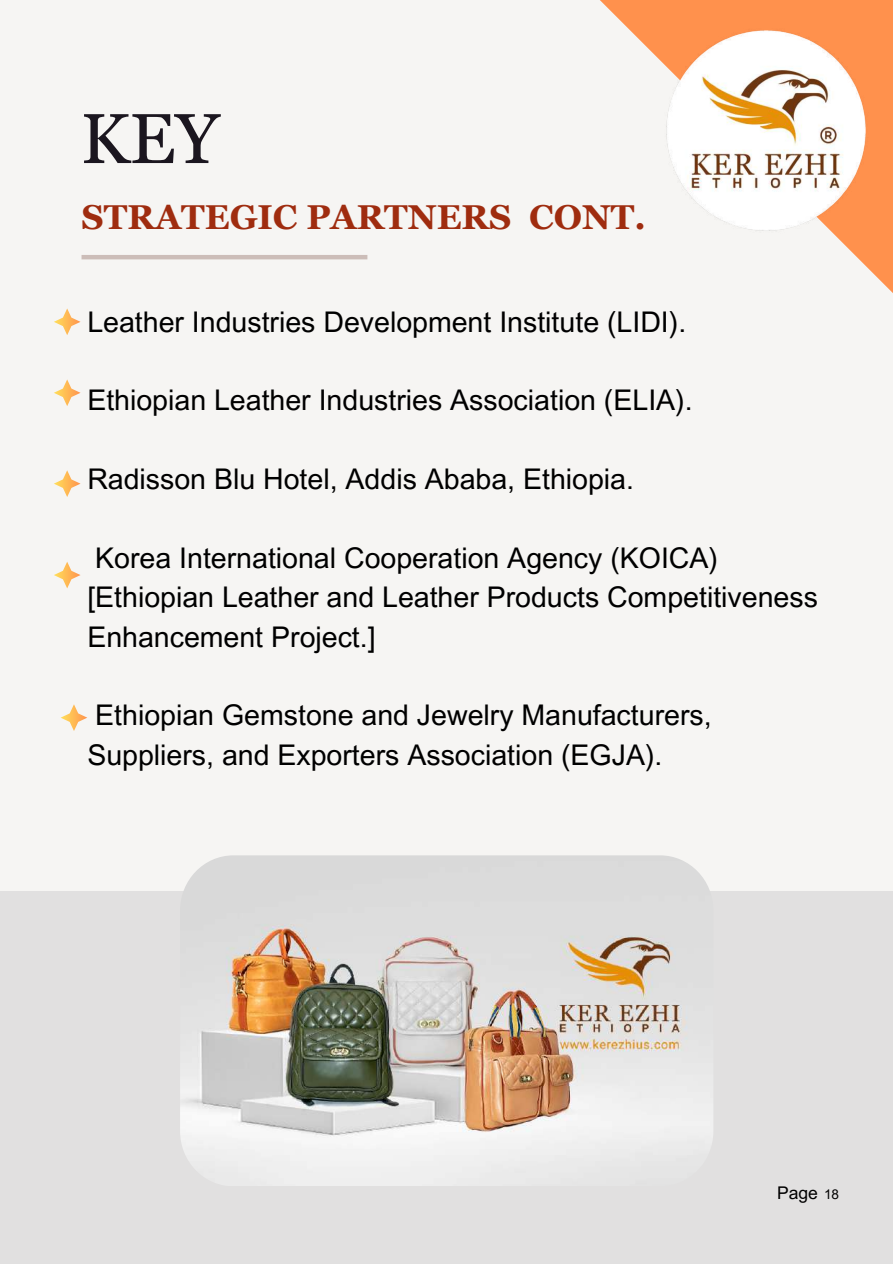
<style>
.page{position:relative;width:893px;height:1264px;background:#fff}
.page>*{position:absolute;margin:0;border:0;box-sizing:border-box;transform-origin:0 0}
.t1{font:70.5px "Georgia Pro";color:#1b161f}
.t2{font:700 34.5px "Georgia Pro";color:#9f2c0f}
.t3{font:28.5px/39.3px "Arial MT Pro";color:#000}
.t4{font:17.55px "Arial MT Pro";color:#000}
.s1{font-size:13.5px}
</style>
<div class="page">
<div style="left:0;top:0;width:892px;height:1263px;background:#f6f5f3"></div>
<svg style="left:54px;top:562px;width:26px;height:26px"></svg>
<svg style="left:54px;top:308px;width:26px;height:27px"></svg>
<svg style="left:54px;top:379px;width:26px;height:27px"></svg>
<svg style="left:61px;top:704px;width:26px;height:27px"></svg>
<svg style="left:54px;top:470px;width:26px;height:27px"></svg>
<svg style="left:600px;top:0;width:292px;height:292px"></svg>
<img style="left:660px;top:25px;width:210px;height:210px">
<hr style="left:81px;top:255px;width:286px;height:4px;background:#ccbdb8">
<div style="left:0;top:891px;width:892px;height:372px;background:#e1e0e0"></div>
<img style="left:180px;top:855px;width:533px;height:330px;border-radius:54px">
<h1 class="t1" style="left:80px;top:98px;width:140px">KEY</h1>
<p class="t2" style="left:81px;top:198px;width:566px">STRATEGIC PARTNERS CONT.</p>
<p class="t3" style="left:87px;top:305px;width:600px">Leather Industries Development Institute (LIDI).</p>
<p class="t3" style="left:87px;top:384px;width:606px">Ethiopian Leather Industries Association (ELIA).</p>
<p class="t3" style="left:87px;top:463px;width:548px">Radisson Blu Hotel, Addis Ababa, Ethiopia.</p>
<p class="t3" style="left:87px;top:542px;width:732px">Korea International Cooperation Agency (KOICA) [Ethiopian Leather and Leather Products Competitiveness<br>Enhancement Project.]</p>
<p class="t3" style="left:87px;top:699px;width:625px">Ethiopian Gemstone and Jewelry Manufacturers,<br>Suppliers, and Exporters Association (EGJA).</p>
<p class="t4" style="left:777px;top:1186px;width:63px">Page <span class="s1">18</span></p>
</div>
